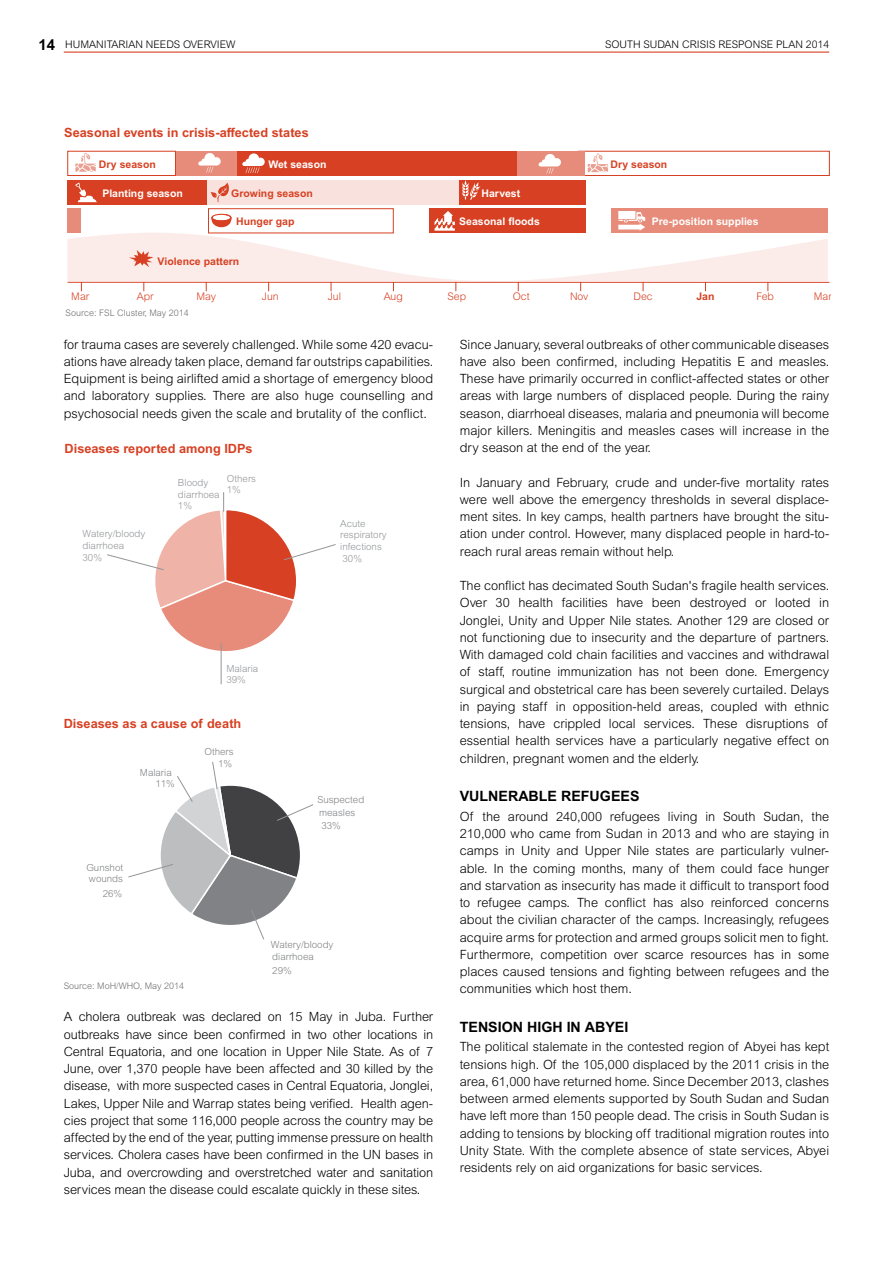
<style>
.page{position:relative;width:893px;height:1263px;background:#fff}
.page>*{position:absolute;margin:0;border:0;box-sizing:border-box;transform-origin:0 0}
.t1{font:700 14.25px "Arial MT Pro";color:#000}
.t2{font:300 12.75px/17.2px "Arial MT Std";color:#000;text-align:justify}
.t3{font:700 12.75px "Arial MT Pro";color:#d74022}
.t4{font:700 10.5px "Arial MT Pro";color:#fff}
.t5{font:300 10.5px "Arial MT Std";color:#000}
.t6{font:700 10.5px "Arial MT Pro";color:#d74022}
.t7{font:300 10.5px "Arial MT Std";color:#d74022}
.t8{font:300 9.75px/11.7px "Arial MT Std";color:#939598}
.t9{font:300 9.75px/12.8px "Arial MT Std";letter-spacing:-.005em;color:#808285}
.t10{font:300 9px "Arial MT Std";color:#6d6e71}
.s1{font-family:"Arial MT Pro";font-weight:700;font-size:15px}
</style>
<div class="page">
<hr style="left:64px;top:52px;width:765px;height:1px;background:#d74022">
<hr style="left:68px;top:282px;width:761px;height:1px;background:#d74022">
<div style="left:457px;top:180px;width:129px;height:24px;background:#d74022"></div>
<svg style="left:462px;top:180px;width:18px;height:20px"></svg>
<div style="left:67px;top:180px;width:140px;height:24px;background:#d74022"></div>
<svg style="left:75px;top:182px;width:22px;height:20px"></svg>
<div style="left:207px;top:180px;width:252px;height:24px;background:#f9e2de"></div>
<svg style="left:211px;top:183px;width:18px;height:19px"></svg>
<div style="left:176px;top:151px;width:67px;height:25px;background:#e78c7a"></div>
<div style="left:68px;top:151px;width:108px;height:25px;border:1px solid #d74022"></div>
<svg style="left:75px;top:153px;width:21px;height:19px"></svg>
<div style="left:578px;top:151px;width:252px;height:25px;border:1px solid #d74022"></div>
<div style="left:238px;top:151px;width:282px;height:25px;background:#d74022"></div>
<div style="left:517px;top:151px;width:67px;height:25px;background:#e78c7a"></div>
<svg style="left:198px;top:153px;width:23px;height:20px"></svg>
<svg style="left:242px;top:153px;width:23px;height:20px"></svg>
<svg style="left:538px;top:154px;width:23px;height:20px"></svg>
<div style="left:611px;top:209px;width:217px;height:24px;background:#e78c7a"></div>
<div style="left:430px;top:209px;width:156px;height:24px;background:#d74022"></div>
<div style="left:208px;top:208px;width:185px;height:25px;border:1px solid #d74022"></div>
<div style="left:68px;top:209px;width:13px;height:24px;background:#e78c7a"></div>
<svg style="left:588px;top:153px;width:20px;height:19px"></svg>
<svg style="left:67px;top:211px;width:761px;height:80px"></svg>
<hr style="left:221px;top:643px;width:1px;height:41px;background:#939598">
<svg style="left:107px;top:492px;width:229px;height:168px"></svg>
<svg style="left:128px;top:762px;width:185px;height:178px"></svg>
<p class="t5" style="left:38px;top:38px;width:199px"><span class="s1">14</span> Humanitarian needs overview</p>
<p class="t5" style="left:605px;top:38px;width:226px">South Sudan Crisis response plan 2014</p>
<p class="t3" style="left:64px;top:125px;width:246px">Seasonal events in crisis-affected states</p>
<p class="t6" style="left:99px;top:158px;width:58px">Dry season</p>
<p class="t6" style="left:610px;top:158px;width:58px">Dry season</p>
<p class="t4" style="left:102px;top:187px;width:82px">Planting season</p>
<p class="t6" style="left:231px;top:187px;width:83px">Growing season</p>
<p class="t4" style="left:268px;top:158px;width:60px">Wet season</p>
<p class="t4" style="left:481px;top:187px;width:40px">Harvest</p>
<p class="t6" style="left:236px;top:215px;width:60px">Hunger gap</p>
<p class="t4" style="left:459px;top:215px;width:82px">Seasonal floods</p>
<p class="t4" style="left:652px;top:215px;width:108px">Pre-position supplies</p>
<p class="t6" style="left:158px;top:255px;width:83px">Violence pattern</p>
<p class="t7" style="left:71px;top:290px;width:20px">Mar</p>
<p class="t7" style="left:137px;top:290px;width:18px">Apr</p>
<p class="t7" style="left:196px;top:290px;width:21px">May</p>
<p class="t7" style="left:262px;top:290px;width:18px">Jun</p>
<p class="t7" style="left:328px;top:290px;width:15px">Jul</p>
<p class="t7" style="left:384px;top:290px;width:20px">Aug</p>
<p class="t7" style="left:447px;top:290px;width:20px">Sep</p>
<p class="t7" style="left:513px;top:290px;width:18px">Oct</p>
<p class="t7" style="left:570px;top:290px;width:20px">Nov</p>
<p class="t7" style="left:634px;top:290px;width:21px">Dec</p>
<p class="t6" style="left:697px;top:290px;width:19px">Jan</p>
<p class="t7" style="left:756px;top:290px;width:19px">Feb</p>
<p class="t7" style="left:814px;top:290px;width:20px">Mar</p>
<p class="t10" style="left:66px;top:307px;width:125px">Source: FSL Cluster, May 2014</p>
<p class="t2" style="left:64px;top:335px;width:371px">for trauma cases are severely challenged. While some 420 evacu&shy;ations have already taken place, demand far outstrips capabilities.<br>Equipment is being airlifted amid a shortage of emergency blood and laboratory supplies. There are also huge counselling and psychosocial needs given the scale and brutality of the conflict.</p>
<p class="t3" style="left:65px;top:441px;width:190px">Diseases reported among IDPs</p>
<p class="t8" style="left:83px;top:528px;width:64px">Watery/bloody diarrhoea<br>30%</p>
<p class="t8" style="left:178px;top:477px;width:43px">Bloody diarrhoea<br>1%</p>
<p class="t8" style="left:227px;top:472px;width:31px">Others<br>1%</p>
<p class="t8" style="left:340px;top:517px;width:48px">Acute respiratory infections</p>
<p class="t8" style="left:342px;top:553px;width:21px">30%</p>
<p class="t8" style="left:226px;top:662px;width:33px">Malaria<br>39%</p>
<p class="t3" style="left:64px;top:716px;width:179px">Diseases as a cause of death</p>
<p class="t9" style="left:156px;top:766px;width:21px;line-height:11.1px;text-indent:-16px">Malaria<br>11%</p>
<p class="t9" style="left:86px;top:861px;width:38px;line-height:11.7px">Gunshot wounds</p>
<p class="t9" style="left:103px;top:887px;width:21px">26%</p>
<p class="t9" style="left:205px;top:746px;width:31px;line-height:11.9px;text-align:right">Others<br>1%</p>
<p class="t9" style="left:317px;top:793px;width:48px">Suspected measles<br>33%</p>
<p class="t10" style="left:64px;top:981px;width:122px">Source: MoH/WHO, May 2014</p>
<p class="t9" style="left:271px;top:939px;width:64px;line-height:12.1px">Watery/bloody diarrhoea</p>
<p class="t9" style="left:272px;top:964px;width:21px">29%</p>
<p class="t2" style="left:64px;top:1008px;width:371px">A cholera outbreak was declared on 15 May in Juba. Further outbreaks have since been confirmed in two other locations in Central Equatoria, and one location in Upper Nile State. As of 7<br>June, over 1,370 people have been affected and 30 killed by the disease, with more suspected cases in Central Equatoria, Jonglei, Lakes, Upper Nile and Warrap states being verified. Health agen&shy;cies project that some 116,000 people across the country may be affected by the end of the year, putting immense pressure on health services. Cholera cases have been confirmed in the UN bases in Juba, and overcrowding and overstretched water and sanitation services mean the disease could escalate quickly in these sites.</p>
<p class="t2" style="left:460px;top:335px;width:371px">Since January, several outbreaks of other communicable diseases have also been confirmed, including Hepatitis E and measles.<br>These have primarily occurred in conflict-affected states or other areas with large numbers of displaced people. During the rainy season, diarrhoeal diseases, malaria and pneumonia will become major killers. Meningitis and measles cases will increase in the dry season at the end of the year.</p>
<p class="t2" style="left:460px;top:473px;width:371px">In January and February, crude and under-five mortality rates were well above the emergency thresholds in several displace&shy;ment sites. In key camps, health partners have brought the situ&shy;ation under control. However, many displaced people in hard-to&shy;reach rural areas remain without help.</p>
<p class="t2" style="left:460px;top:577px;width:371px">The conflict has decimated South Sudan's fragile health services.<br>Over 30 health facilities have been destroyed or looted in Jonglei, Unity and Upper Nile states. Another 129 are closed or not functioning due to insecurity and the departure of partners.<br>With damaged cold chain facilities and vaccines and withdrawal of staff, routine immunization has not been done. Emergency surgical and obstetrical care has been severely curtailed. Delays in paying staff in opposition-held areas, coupled with ethnic tensions, have crippled local services. These disruptions of essential health services have a particularly negative effect on children, pregnant women and the elderly.</p>
<p class="t1" style="left:460px;top:788px;width:181px">Vulnerable refugees</p>
<p class="t2" style="left:460px;top:808px;width:371px">Of the around 240,000 refugees living in South Sudan, the 210,000 who came from Sudan in 2013 and who are staying in camps in Unity and Upper Nile states are particularly vulner&shy;able. In the coming months, many of them could face hunger and starvation as insecurity has made it difficult to transport food to refugee camps. The conflict has also reinforced concerns about the civilian character of the camps. Increasingly, refugees acquire arms for protection and armed groups solicit men to fight.<br>Furthermore, competition over scarce resources has in some places caused tensions and fighting between refugees and the communities which host them.</p>
<p class="t1" style="left:460px;top:1019px;width:170px">Tension high in Abyei</p>
<p class="t2" style="left:460px;top:1038px;width:371px">The political stalemate in the contested region of Abyei has kept tensions high. Of the 105,000 displaced by the 2011 crisis in the area, 61,000 have returned home. Since December 2013, clashes between armed elements supported by South Sudan and Sudan have left more than 150 people dead. The crisis in South Sudan is adding to tensions by blocking off traditional migration routes into Unity State. With the complete absence of state services, Abyei residents rely on aid organizations for basic services.</p>
</div>
